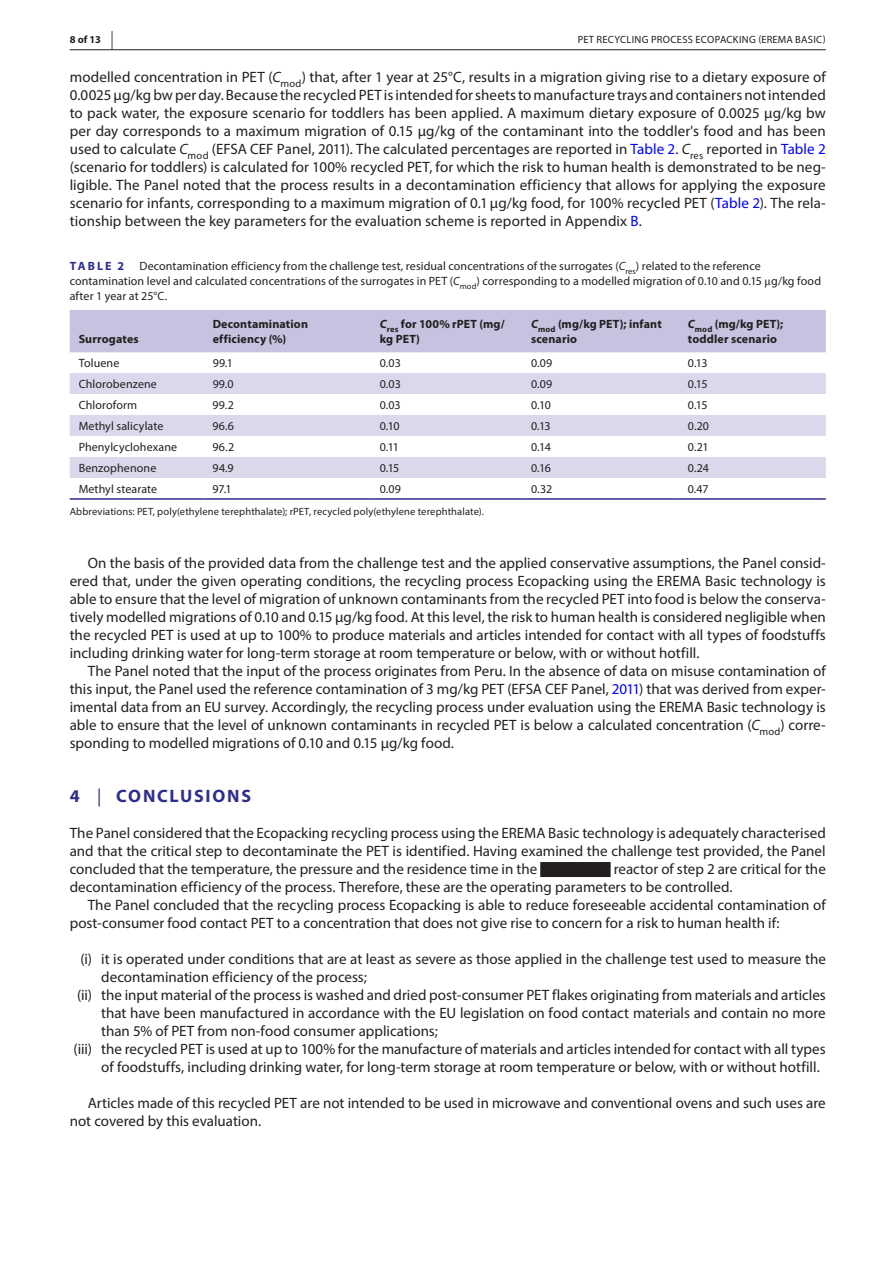
<style>
.page{position:relative;width:893px;height:1263px;background:#fff}
.page>*{position:absolute;margin:0;border:0;box-sizing:border-box;transform-origin:0 0}
.t1{font:700 18px "Myriad Pro";letter-spacing:.095em;color:#2e2e8d}
.t2{font:15px/18px "Myriad Pro";color:#231f20;text-align:justify}
.t3{font:12px/15px "Myriad Pro";letter-spacing:.005em;color:#231f20}
.t4{font:700 12px/15px "Myriad Pro";letter-spacing:.01em;color:#231f20}
.t5{font:700 12px "Myriad Pro";letter-spacing:.165em;color:#2e2e8d}
.t6{font:10.5px "Myriad Pro";letter-spacing:.015em;color:#231f20}
.t7{font:700 10.5px "Myriad Pro";color:#231f20}
.s1{font-size:18.6px}
.s2{font-style:italic}
.s3{color:#00f}
.s4{font-family:"STIX"}
.s5{font-weight:400}
</style>
<div class="page">
<hr style="left:70px;top:49px;width:756px;height:1px;background:#231f20">
<div style="left:540px;top:862px;width:71px;height:15px;background:#231f20"></div>
<div style="left:70px;top:310px;width:756px;height:42px;background:#c5c3df"></div>
<svg style="left:70px;top:373px;width:756px;height:105px;fill:#dad8eb"></svg>
<hr style="left:70px;top:498px;width:134px;height:2px;background:#2e2e8d">
<hr style="left:204px;top:498px;width:167px;height:2px;background:#2e2e8d">
<hr style="left:371px;top:498px;width:151px;height:2px;background:#2e2e8d">
<hr style="left:522px;top:498px;width:157px;height:2px;background:#2e2e8d">
<hr style="left:679px;top:498px;width:147px;height:2px;background:#2e2e8d">
<p class="t7" style="left:70px;top:32px;width:45px">8 of 13 <span class="s1">|</span></p>
<p class="t6" style="left:578px;top:33px;width:249px">PET RECYCLING PROCESS ECOPACKING (EREMA BASIC)</p>
<p class="t2" style="left:70px;top:68px;width:758px">modelled concentration in PET (<span class="s2">C</span><sub>mod</sub>) that, after 1 year at 25°C, results in a migration giving rise to a dietary exposure of 0.0025 μg/kg bw per day. Because the recycled PET is intended for sheets to manufacture trays and containers not intended to pack water, the exposure scenario for toddlers has been applied. A maximum dietary exposure of 0.0025 μg/kg bw per day corresponds to a maximum migration of 0.15 μg/kg of the contaminant into the toddler's food and has been used to calculate <span class="s2">C</span><sub>mod</sub> (EFSA CEF Panel, 2011). The calculated percentages are reported in <span class="s3">Table 2</span>. <span class="s2">C</span><sub>res</sub> reported in <span class="s3">Table 2 </span>(scenario for toddlers) is calculated for 100% recycled PET, for which the risk to human health is demonstrated to be neg&shy;ligible. The Panel noted that the process results in a decontamination efficiency that allows for applying the exposure scenario for infants, corresponding to a maximum migration of 0.1μg/kg food, for 100% recycled PET (<span class="s3">Table 2</span>). The rela&shy;tionship between the key parameters for the evaluation scheme is reported in Appendix <span class="s3">B</span>.</p>
<p class="t3" style="left:70px;top:258px;width:753px;text-indent:70px">Decontamination efficiency from the challenge test, residual concentrations of the surrogates (<span class="s2">C</span><sub>res</sub>) related to the reference contamination level and calculated concentrations of the surrogates in PET (<span class="s2">C</span><sub>mod</sub>) corresponding to a modelled migration of 0.10 and 0.15 <span class="s4">μ</span>g/kg food after 1 year at 25°C.</p>
<p class="t4" style="left:79px;top:331px;width:62px">Surrogates</p>
<p class="t5" style="left:70px;top:258px;width:56px">TABLE 2</p>
<p class="t4" style="left:213px;top:316px;width:97px">Decontamination efficiency (%)</p>
<p class="t4" style="left:380px;top:316px;width:126px"><span class="s2">C</span><sub>res</sub> for 100% rPET (mg/ kg PET)</p>
<p class="t4" style="left:531px;top:316px;width:132px"><span class="s2">C</span><sub>mod</sub> (mg/kg PET); infant scenario</p>
<p class="t4" style="left:688px;top:316px;width:97px"><span class="s2">C</span><sub>mod</sub> (mg/kg PET); toddler scenario</p>
<p class="t3" style="left:79px;top:355px;width:42px">Toluene</p>
<p class="t3" style="left:213px;top:355px;width:22px">99.1</p>
<p class="t3" style="left:380px;top:355px;width:23px">0.03</p>
<p class="t3" style="left:531px;top:355px;width:23px">0.09</p>
<p class="t3" style="left:688px;top:355px;width:21px">0.13</p>
<p class="t3" style="left:79px;top:376px;width:80px">Chlorobenzene</p>
<p class="t3" style="left:213px;top:376px;width:22px">99.0</p>
<p class="t3" style="left:380px;top:376px;width:23px">0.03</p>
<p class="t3" style="left:531px;top:376px;width:23px">0.09</p>
<p class="t3" style="left:688px;top:376px;width:21px">0.15</p>
<p class="t3" style="left:79px;top:397px;width:60px">Chloroform</p>
<p class="t3" style="left:213px;top:397px;width:23px">99.2</p>
<p class="t3" style="left:380px;top:397px;width:23px">0.03</p>
<p class="t3" style="left:531px;top:397px;width:21px">0.10</p>
<p class="t3" style="left:688px;top:397px;width:21px">0.15</p>
<p class="t3" style="left:79px;top:418px;width:86px">Methyl salicylate</p>
<p class="t3" style="left:213px;top:418px;width:23px">96.6</p>
<p class="t3" style="left:380px;top:418px;width:21px">0.10</p>
<p class="t3" style="left:531px;top:418px;width:21px">0.13</p>
<p class="t3" style="left:688px;top:418px;width:23px">0.20</p>
<p class="t3" style="left:79px;top:439px;width:100px">Phenylcyclohexane</p>
<p class="t3" style="left:213px;top:439px;width:23px">96.2</p>
<p class="t3" style="left:380px;top:439px;width:21px">0.11</p>
<p class="t3" style="left:531px;top:439px;width:21px">0.14</p>
<p class="t3" style="left:688px;top:439px;width:22px">0.21</p>
<p class="t3" style="left:79px;top:460px;width:79px">Benzophenone</p>
<p class="t3" style="left:213px;top:460px;width:23px">94.9</p>
<p class="t3" style="left:380px;top:460px;width:21px">0.15</p>
<p class="t3" style="left:531px;top:460px;width:21px">0.16</p>
<p class="t3" style="left:688px;top:460px;width:23px">0.24</p>
<p class="t3" style="left:79px;top:481px;width:80px">Methyl stearate</p>
<p class="t3" style="left:213px;top:481px;width:21px">97.1</p>
<p class="t3" style="left:380px;top:481px;width:23px">0.09</p>
<p class="t3" style="left:531px;top:481px;width:23px">0.32</p>
<p class="t3" style="left:688px;top:481px;width:22px">0.47</p>
<p class="t6" style="left:70px;top:505px;width:416px">Abbreviations: PET, poly(ethylene terephthalate); rPET, recycled poly(ethylene terephthalate).</p>
<p class="t2" style="left:70px;top:554px;width:758px;text-indent:18px">On the basis of the provided data from the challenge test and the applied conservative assumptions, the Panel consid&shy;ered that, under the given operating conditions, the recycling process Ecopacking using the EREMA Basic technology is able to ensure that the level of migration of unknown contaminants from the recycled PET into food is below the conserva&shy;tively modelled migrations of 0.10 and 0.15 μg/kg food. At this level, the risk to human health is considered negligible when the recycled PET is used at up to 100% to produce materials and articles intended for contact with all types of foodstuffs including drinking water for long-term storage at room temperature or below, with or without hotfill.</p>
<p class="t2" style="left:70px;top:662px;width:758px;text-indent:18px">The Panel noted that the input of the process originates from Peru. In the absence of data on misuse contamination of this input, the Panel used the reference contamination of 3 mg/kg PET (EFSA CEF Panel, <span class="s3">2011</span>) that was derived from exper&shy;imental data from an EU survey. Accordingly, the recycling process under evaluation using the EREMA Basic technology is able to ensure that the level of unknown contaminants in recycled PET is below a calculated concentration (<span class="s2">C</span><sub>mod</sub>) corre&shy;sponding to modelled migrations of 0.10 and 0.15 μg/kg food.</p>
<p class="t1" style="left:70px;top:784px;width:183px">4 <span class="s5">|</span> CONCLUSIONS</p>
<p class="t2" style="left:70px;top:824px;width:757px">The Panel considered that the Ecopacking recycling process using the EREMA Basic technology is adequately characterised and that the critical step to decontaminate the PET is identified. Having examined the challenge test provided, the Panel concluded that the temperature, the pressure and the residence time in the</p>
<p class="t2" style="left:70px;top:860px;width:758px;text-indent:544px">reactor of step 2 are critical for the decontamination efficiency of the process. Therefore, these are the operating parameters to be controlled.</p>
<p class="t2" style="left:70px;top:896px;width:757px;text-indent:18px">The Panel concluded that the recycling process Ecopacking is able to reduce foreseeable accidental contamination of post-consumer food contact PET to a concentration that does not give rise to concern for a risk to human health if:</p>
<p class="t2" style="left:80px;top:950px;width:747px">(i) it is operated under conditions that are at least as severe as those applied in the challenge test used to measure the</p>
<p class="t2" style="left:101px;top:968px;width:267px">decontamination efficiency of the process;</p>
<p class="t2" style="left:77px;top:986px;width:750px">(ii) the input material of the process is washed and dried post-consumer PET flakes originating from materials and articles</p>
<p class="t2" style="left:101px;top:1004px;width:726px">that have been manufactured in accordance with the EU legislation on food contact materials and contain no more</p>
<p class="t2" style="left:101px;top:1022px;width:338px">than 5% of PET from non-food consumer applications;</p>
<p class="t2" style="left:74px;top:1040px;width:754px">(iii) the recycled PET is used at up to 100% for the manufacture of materials and articles intended for contact with all types</p>
<p class="t2" style="left:101px;top:1058px;width:720px">of foodstuffs, including drinking water, for long-term storage at room temperature or below, with or without hotfill.</p>
<p class="t2" style="left:70px;top:1094px;width:757px;text-indent:18px">Articles made of this recycled PET are not intended to be used in microwave and conventional ovens and such uses are not covered by this evaluation.</p>
</div>
